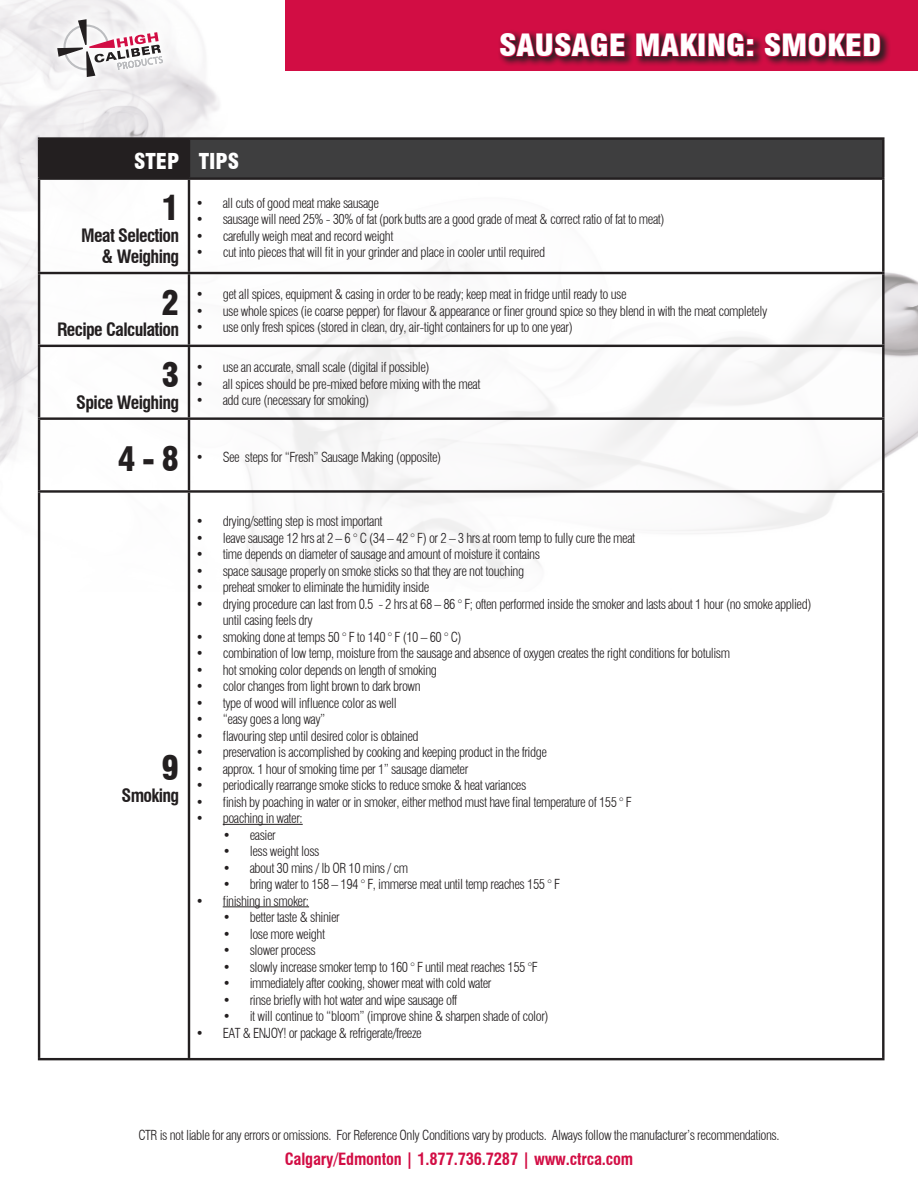
<style>
.page{position:relative;width:918px;height:1188px;background:#fff}
.page>*{position:absolute;margin:0;border:0;box-sizing:border-box;transform-origin:0 0}
.table_text{font:900 condensed 33px "Swiss 721 BT";color:#231f20}
.t1{font:900 condensed 30px "Swiss 721 BT";color:#fff;scale:1.1 1}
.t2{font:900 condensed 21.45px "Swiss 721 BT";color:#fff}
.table_text-2{font:700 condensed 18px/21.6px "Swiss 721 BT";letter-spacing:-.035em;color:#231f20;text-align:right}
.t3{font:700 condensed 16.5px "Swiss 721 BT";letter-spacing:-.01em;color:#d20d44}
.t4{font:300 condensed 13.5px/16.5px "Swiss 721 BT";letter-spacing:-.035em;color:#231f20}
</style>
<div class="page">
<img style="left:1px;top:0;width:917px;height:592px">
<div style="left:48px;top:10px;width:124px;height:76px;background:#fff;opacity:.95"></div>
<svg style="left:57px;top:19px;width:106px;height:58px"></svg>
<div style="left:40px;top:168px;width:844px;height:892px;background:#fff"></div>
<div style="left:39px;top:139px;width:150px;height:40px;background:#231f20"></div>
<div style="left:189px;top:139px;width:694px;height:40px;background:#3e3e3f"></div>
<hr style="left:38px;top:137px;width:151px;height:3px;background:#231f20">
<hr style="left:38px;top:140px;width:2px;height:37px;background:#231f20">
<hr style="left:189px;top:137px;width:696px;height:3px;background:#231f20">
<hr style="left:188px;top:140px;width:2px;height:37px;background:#231f20">
<hr style="left:882px;top:140px;width:3px;height:37px;background:#231f20">
<hr style="left:38px;top:177px;width:151px;height:3px;background:#231f20">
<hr style="left:38px;top:180px;width:2px;height:92px;background:#231f20">
<hr style="left:189px;top:177px;width:696px;height:3px;background:#231f20">
<hr style="left:188px;top:180px;width:2px;height:92px;background:#231f20">
<hr style="left:882px;top:180px;width:3px;height:92px;background:#231f20">
<hr style="left:38px;top:272px;width:151px;height:2px;background:#231f20">
<hr style="left:38px;top:274px;width:2px;height:71px;background:#231f20">
<hr style="left:189px;top:272px;width:696px;height:2px;background:#231f20">
<hr style="left:188px;top:274px;width:2px;height:71px;background:#231f20">
<hr style="left:882px;top:274px;width:3px;height:71px;background:#231f20">
<hr style="left:38px;top:345px;width:151px;height:2px;background:#231f20">
<hr style="left:38px;top:347px;width:2px;height:70px;background:#231f20">
<hr style="left:189px;top:345px;width:696px;height:2px;background:#231f20">
<hr style="left:188px;top:347px;width:2px;height:70px;background:#231f20">
<hr style="left:882px;top:347px;width:3px;height:70px;background:#231f20">
<hr style="left:38px;top:417px;width:151px;height:3px;background:#231f20">
<hr style="left:38px;top:420px;width:2px;height:70px;background:#231f20">
<hr style="left:189px;top:417px;width:696px;height:3px;background:#231f20">
<hr style="left:188px;top:420px;width:2px;height:70px;background:#231f20">
<hr style="left:882px;top:420px;width:3px;height:70px;background:#231f20">
<hr style="left:38px;top:490px;width:151px;height:3px;background:#231f20">
<hr style="left:38px;top:493px;width:2px;height:565px;background:#231f20">
<hr style="left:189px;top:490px;width:696px;height:3px;background:#231f20">
<hr style="left:188px;top:493px;width:2px;height:565px;background:#231f20">
<hr style="left:882px;top:493px;width:3px;height:565px;background:#231f20">
<hr style="left:38px;top:1058px;width:151px;height:2px;background:#231f20">
<hr style="left:189px;top:1058px;width:696px;height:2px;background:#231f20">
<hr style="left:223px;top:824px;width:80px;height:1px;background:#231f20">
<hr style="left:223px;top:907px;width:86px;height:1px;background:#231f20">
<div style="left:285px;top:0;width:633px;height:71px;background:#d20d44"></div>
<div style="left:497px;top:29px;width:394px;height:38px;background:#231f20;opacity:.95"></div>
<svg style="left:499px;top:31px;width:127px;height:27px"></svg>
<svg style="left:635px;top:29px;width:65px;height:29px"></svg>
<div style="left:698px;top:33px;width:7px;height:24px;border:1px solid #d20d44"></div>
<svg style="left:707px;top:29px;width:47px;height:30px"></svg>
<svg style="left:763px;top:29px;width:118px;height:29px"></svg>
<p class="t1" style="left:499px;top:27px;width:349px">SAUSAGE MAKING: SMOKED</p>
<p class="t2" style="left:134px;top:148px;width:47px">STEP</p>
<p class="t2" style="left:199px;top:148px;width:42px">TIPS</p>
<p class="table_text" style="left:162px;top:188px;width:19px">1</p>
<p class="table_text-2" style="left:81px;top:224px;width:100px">Meat Selection &amp; Weighing</p>
<p class="t4" style="left:196px;top:194px;width:185px">• all cuts of good meat make sausage</p>
<p class="t4" style="left:196px;top:211px;width:470px">• sausage will need 25% - 30% of fat (pork butts are a good grade of meat &amp; correct ratio of fat to meat)</p>
<p class="t4" style="left:196px;top:227px;width:199px">• carefully weigh meat and record weight</p>
<p class="t4" style="left:196px;top:244px;width:351px">• cut into pieces that will fit in your grinder and place in cooler until required</p>
<p class="table_text" style="left:162px;top:283px;width:19px">2</p>
<p class="table_text-2" style="left:57px;top:319px;width:124px">Recipe Calculation</p>
<p class="table_text" style="left:162px;top:356px;width:19px">3</p>
<p class="table_text-2" style="left:76px;top:392px;width:104px">Spice Weighing</p>
<p class="t4" style="left:196px;top:286px;width:432px">• get all spices, equipment &amp; casing in order to be ready; keep meat in fridge until ready to use</p>
<p class="t4" style="left:196px;top:303px;width:573px">• use whole spices (ie coarse pepper) for flavour &amp; appearance or finer ground spice so they blend in with the meat completely</p>
<p class="t4" style="left:196px;top:319px;width:379px">• use only fresh spices (stored in clean, dry, air-tight containers for up to one year)</p>
<p class="t4" style="left:196px;top:359px;width:235px">• use an accurate, small scale (digital if possible)</p>
<p class="t4" style="left:196px;top:376px;width:286px">• all spices should be pre-mixed before mixing with the meat</p>
<p class="t4" style="left:196px;top:392px;width:175px">• add cure (necessary for smoking)</p>
<p class="table_text" style="left:118px;top:439px;width:63px">4 - 8</p>
<p class="t4" style="left:196px;top:448px;width:247px">• See steps for “Fresh” Sausage Making (opposite)</p>
<p class="table_text" style="left:162px;top:749px;width:19px">9</p>
<p class="table_text-2" style="left:121px;top:785px;width:59px">Smoking</p>
<p class="t4" style="left:196px;top:513px;width:189px">• drying/setting step is most important</p>
<p class="t4" style="left:196px;top:529px;width:441px">• leave sausage 12 hrs at 2 – 6 ° C (34 – 42 ° F) or 2 – 3 hrs at room temp to fully cure the meat</p>
<p class="t4" style="left:196px;top:546px;width:346px">• time depends on diameter of sausage and amount of moisture it contains</p>
<p class="t4" style="left:196px;top:562px;width:330px">• space sausage properly on smoke sticks so that they are not touching</p>
<p class="t4" style="left:196px;top:579px;width:235px">• preheat smoker to eliminate the humidity inside</p>
<p class="t4" style="left:223px;top:595px;width:590px;text-indent:-27px">• drying procedure can last from 0.5 - 2 hrs at 68 – 86 ° F; often performed inside the smoker and lasts about 1 hour (no smoke applied) until casing feels dry</p>
<p class="t4" style="left:196px;top:628px;width:268px">• smoking done at temps 50 ° F to 140 ° F (10 – 60 ° C)</p>
<p class="t4" style="left:196px;top:645px;width:536px">• combination of low temp, moisture from the sausage and absence of oxygen creates the right conditions for botulism</p>
<p class="t4" style="left:196px;top:661px;width:243px">• hot smoking color depends on length of smoking</p>
<p class="t4" style="left:196px;top:678px;width:226px">• color changes from light brown to dark brown</p>
<p class="t4" style="left:196px;top:694px;width:203px">• type of wood will influence color as well</p>
<p class="t4" style="left:196px;top:711px;width:131px">• “easy goes a long way”</p>
<p class="t4" style="left:196px;top:727px;width:224px">• flavouring step until desired color is obtained</p>
<p class="t4" style="left:196px;top:744px;width:353px">• preservation is accomplished by cooking and keeping product in the fridge</p>
<p class="t4" style="left:196px;top:760px;width:274px">• approx. 1 hour of smoking time per 1” sausage diameter</p>
<p class="t4" style="left:196px;top:777px;width:332px">• periodically rearrange smoke sticks to reduce smoke &amp; heat variances</p>
<p class="t4" style="left:196px;top:793px;width:438px">• finish by poaching in water or in smoker, either method must have final temperature of 155 ° F</p>
<p class="t4" style="left:196px;top:810px;width:109px">• poaching in water:</p>
<p class="t4" style="left:223px;top:826px;width:55px">• easier</p>
<p class="t4" style="left:223px;top:843px;width:98px">• less weight loss</p>
<p class="t4" style="left:223px;top:859px;width:187px">• about 30 mins / lb OR 10 mins / cm</p>
<p class="t4" style="left:223px;top:876px;width:339px">• bring water to 158 – 194 ° F, immerse meat until temp reaches 155 ° F</p>
<p class="t4" style="left:196px;top:892px;width:115px">• finishing in smoker:</p>
<p class="t4" style="left:223px;top:909px;width:119px">• better taste &amp; shinier</p>
<p class="t4" style="left:223px;top:925px;width:104px">• lose more weight</p>
<p class="t4" style="left:223px;top:942px;width:95px">• slower process</p>
<p class="t4" style="left:223px;top:958px;width:316px">• slowly increase smoker temp to 160 ° F until meat reaches 155 °F</p>
<p class="t4" style="left:223px;top:975px;width:270px">• immediately after cooking, shower meat with cold water</p>
<p class="t4" style="left:223px;top:991px;width:236px">• rinse briefly with hot water and wipe sausage off</p>
<p class="t4" style="left:223px;top:1008px;width:328px">• it will continue to “bloom” (improve shine &amp; sharpen shade of color)</p>
<p class="t4" style="left:196px;top:1024px;width:228px">• EAT &amp; ENJOY! or package &amp; refrigerate/freeze</p>
<p class="t4" style="left:138px;top:1126px;width:643px">CTR is not liable for any errors or omissions. For Reference Only Conditions vary by products. Always follow the manufacturer’s recommendations.</p>
<p class="t3" style="left:285px;top:1149px;width:350px">Calgary/Edmonton | 1.877.736.7287 | www.ctrca.com</p>
</div>
